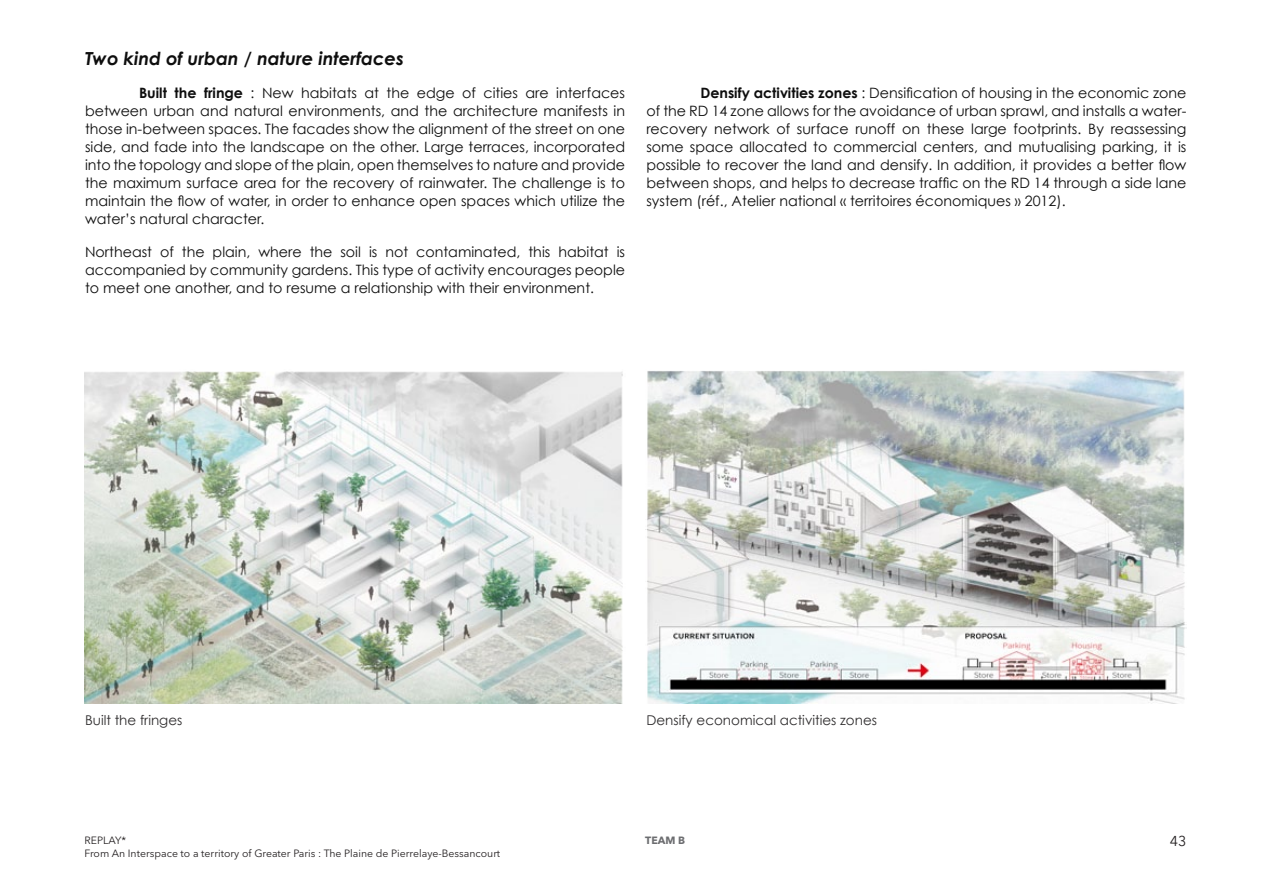
<style>
.page{position:relative;width:1263px;height:893px;background:#fff}
.page>*{position:absolute;margin:0;border:0;box-sizing:border-box;transform-origin:0 0}
.t1{font:italic 700 18px "Century Gothic";color:#0e0e0e}
.t2{font:14.25px/18px "Century Gothic";color:#0e0e0e;text-align:justify}
.t3{font:14.25px "Avenir Next LT Pro";color:#231f20}
.t4{font:13.5px "Century Gothic";color:#2f2d2e}
.t5{font:10.5px/13.5px "Avenir Next LT Pro";color:#231f20}
.t6{font:700 10.5px "Avenir Next LT Pro";color:#6c6d70}
.s1{font-weight:700}
</style>
<div class="page">
<img style="left:85px;top:371px;width:538px;height:332px">
<img style="left:646px;top:371px;width:540px;height:332px">
<p class="t1" style="left:85px;top:46px;width:320px">Two kind of urban / nature interfaces</p>
<p class="t2" style="left:85px;top:83px;width:542px;text-indent:54px"><span class="s1">Built the fringe</span> : New habitats at the edge of cities are interfaces between urban and natural environments, and the architecture manifests in those in-between spaces. The facades show the alignment of the street on one side, and fade into the landscape on the other. Large terraces, incorporated into the topology and slope of the plain, open themselves to nature and provide the maximum surface area for the recovery of rainwater. The challenge is to maintain the flow of water, in order to enhance open spaces which utilize the water’s natural character.</p>
<p class="t2" style="left:85px;top:242px;width:542px">Northeast of the plain, where the soil is not contaminated, this habitat is accompanied by community gardens. This type of activity encourages people to meet one another, and to resume a relationship with their environment.</p>
<p class="t2" style="left:646px;top:83px;width:542px;text-indent:54px"><span class="s1">Densify activities zones</span> : Densification of housing in the economic zone of the RD 14 zone allows for the avoidance of urban sprawl, and installs a water&shy;recovery network of surface runoff on these large footprints. By reassessing some space allocated to commercial centers, and mutualising parking, it is possible to recover the land and densify. In addition, it provides a better flow between shops, and helps to decrease traffic on the RD 14 through a side lane system (réf., Atelier national « territoires économiques » 2012).</p>
<p class="t4" style="left:85px;top:712px;width:99px">Built the fringes</p>
<p class="t4" style="left:646px;top:712px;width:232px">Densify economical activities zones</p>
<p class="t5" style="left:85px;top:833px;width:417px">REPLAY*<br>From An Interspace to a territory of Greater Paris : The Plaine de Pierrelaye-Bessancourt</p>
<p class="t6" style="left:645px;top:834px;width:41px">TEAM B</p>
<p class="t3" style="left:1170px;top:833px;width:18px">43</p>
</div>
